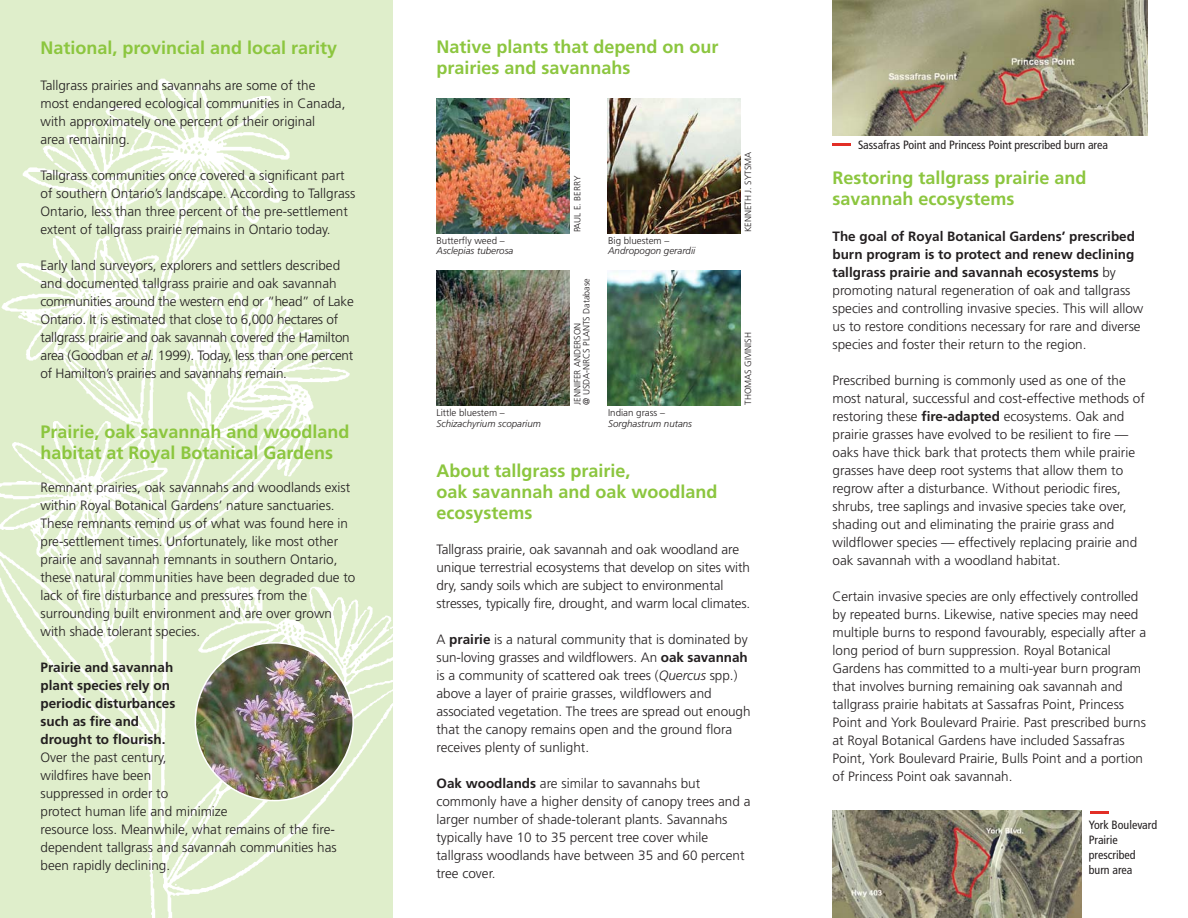
<style>
.page{position:relative;width:1188px;height:918px;background:#fff}
.page>*{position:absolute;margin:0;border:0;box-sizing:border-box;transform-origin:0 0}
.t1{font:700 18px/21px "Frutiger";color:#8cc63f}
.t2{font:300 13.5px/18px "Frutiger";color:#231f20}
.t3{font:700 13.5px/18px "Frutiger";color:#231f20}
.t4{font:condensed 12px/15px "Frutiger";color:#231f20}
.t5{font:italic 300 9.75px "Frutiger";color:#231f20}
.t6{font:300 9.75px "Frutiger";color:#231f20}
.t7{font:300 9px/9px "Frutiger";color:#231f20}
.s1{font-style:italic}
.s2{font-weight:700}
</style>
<div class="page">
<div style="left:0;top:0;width:393px;height:918px;background:#dfeecb"></div>
<img style="left:0;top:78px;width:393px;height:840px">
<img style="left:832px;top:810px;width:250px;height:108px">
<img style="left:195px;top:642px;width:159px;height:159px">
<img style="left:436px;top:98px;width:134px;height:135px">
<img style="left:608px;top:98px;width:133px;height:135px">
<img style="left:436px;top:271px;width:134px;height:135px">
<img style="left:608px;top:271px;width:133px;height:135px">
<svg style="left:1090px;top:811px;width:18px;height:2px"></svg>
<img style="left:832px;top:0;width:316px;height:136px">
<hr style="left:832px;top:143px;width:19px;height:3px;background:#e22e26">
<h1 class="t1" style="left:40px;top:39px;width:298px">National, provincial and local rarity</h1>
<p class="t2" style="left:40px;top:77px;width:306px">Tallgrass prairies and savannahs are some of the most endangered ecological communities in Canada, with approximately one percent of their original<br>area remaining.</p>
<p class="t2" style="left:40px;top:167px;width:316px">Tallgrass communities once covered a significant part of southern Ontario’s landscape. According to Tallgrass Ontario, less than three percent of the pre-settlement extent of tallgrass prairie remains in Ontario today.</p>
<p class="t2" style="left:40px;top:257px;width:315px">Early land surveyors, explorers and settlers described and documented tallgrass prairie and oak savannah communities around the western end or “head” of Lake Ontario. It is estimated that close to 6,000 hectares of tallgrass prairie and oak savannah covered the Hamilton area (Goodban <span class="s1">et al.</span> 1999). Today, less than one percent of Hamilton’s prairies and savannahs remain.</p>
<h1 class="t1" style="left:40px;top:423px;width:311px">Prairie, oak savannah and woodland habitat at Royal Botanical Gardens</h1>
<p class="t2" style="left:40px;top:479px;width:316px">Remnant prairies, oak savannahs and woodlands exist within Royal Botanical Gardens’ nature sanctuaries.<br>These remnants remind us of what was found here in pre-settlement times. Unfortunately, like most other prairie and savannah remnants in southern Ontario, these natural communities have been degraded due to lack of fire disturbance and pressures from the surrounding built environment and are over grown with shade tolerant species.</p>
<p class="t3" style="left:40px;top:659px;width:136px">Prairie and savannah plant species rely on periodic disturbances such as fire and drought to flourish.</p>
<p class="t2" style="left:40px;top:749px;width:298px">Over the past century,<br>wildfires have been<br>suppressed in order to<br>protect human life and minimize<br>resource loss. Meanwhile, what remains of the fire&shy;dependent tallgrass and savannah communities has been rapidly declining.</p>
<h1 class="t1" style="left:436px;top:37px;width:284px">Native plants that depend on our prairies and savannahs</h1>
<p class="t6" style="left:436px;top:236px;width:70px">Butterfly weed –</p>
<p class="t5" style="left:436px;top:247px;width:78px">Asclepias tuberosa</p>
<p class="t6" style="left:436px;top:409px;width:70px">Little bluestem –</p>
<p class="t5" style="left:436px;top:419px;width:106px">Schizachyrium scoparium</p>
<p class="t7" style="left:574px;top:232px;width:58px;rotate:-90deg">PAUL E. BERRY</p>
<p class="t7" style="left:574px;top:405px;width:128px;rotate:-90deg">JENNIFER ANDERSON<br>@ USDA-NRCS PLANTS Database</p>
<p class="t6" style="left:608px;top:236px;width:63px">Big bluestem –</p>
<p class="t5" style="left:608px;top:247px;width:89px">Andropogon gerardii</p>
<p class="t6" style="left:608px;top:409px;width:58px">Indian grass –</p>
<p class="t5" style="left:608px;top:419px;width:85px">Sorghastrum nutans</p>
<p class="t7" style="left:744px;top:232px;width:82px;rotate:-90deg">KENNETH J. SYTSMA</p>
<p class="t7" style="left:744px;top:405px;width:74px;rotate:-90deg">THOMAS GIVINISH</p>
<h1 class="t1" style="left:436px;top:462px;width:283px">About tallgrass prairie,<br>oak savannah and oak woodland ecosystems</h1>
<p class="t2" style="left:436px;top:541px;width:315px">Tallgrass prairie, oak savannah and oak woodland are unique terrestrial ecosystems that develop on sites with dry, sandy soils which are subject to environmental stresses, typically fire, drought, and warm local climates.</p>
<p class="t2" style="left:436px;top:631px;width:316px">A <span class="s2">prairie</span> is a natural community that is dominated by sun-loving grasses and wildflowers. An <span class="s2">oak savannah </span>is a community of scattered oak trees (<span class="s1">Quercus</span> spp.) above a layer of prairie grasses, wildflowers and associated vegetation. The trees are spread out enough that the canopy remains open and the ground flora receives plenty of sunlight.</p>
<p class="t2" style="left:436px;top:775px;width:315px"><span class="s2">Oak woodlands</span> are similar to savannahs but commonly have a higher density of canopy trees and a larger number of shade-tolerant plants. Savannahs typically have 10 to 35 percent tree cover while tallgrass woodlands have between 35 and 60 percent tree cover.</p>
<p class="t4" style="left:858px;top:139px;width:252px">Sassafras Point and Princess Point prescribed burn area</p>
<h1 class="t1" style="left:832px;top:168px;width:255px">Restoring tallgrass prairie and savannah ecosystems</h1>
<p class="t2" style="left:832px;top:228px;width:312px"><span class="s2">The goal of Royal Botanical Gardens’ prescribed burn program is to protect and renew declining tallgrass prairie and savannah ecosystems</span> by promoting natural regeneration of oak and tallgrass species and controlling invasive species. This will allow us to restore conditions necessary for rare and diverse species and foster their return to the region.</p>
<p class="t2" style="left:832px;top:372px;width:314px">Prescribed burning is commonly used as one of the most natural, successful and cost-effective methods of restoring these <span class="s2">fire-adapted</span> ecosystems. Oak and prairie grasses have evolved to be resilient to fire — oaks have thick bark that protects them while prairie grasses have deep root systems that allow them to regrow after a disturbance. Without periodic fires, shrubs, tree saplings and invasive species take over, shading out and eliminating the prairie grass and wildflower species — effectively replacing prairie and oak savannah with a woodland habitat.</p>
<p class="t2" style="left:832px;top:588px;width:315px">Certain invasive species are only effectively controlled by repeated burns. Likewise, native species may need multiple burns to respond favourably, especially after a long period of burn suppression. Royal Botanical Gardens has committed to a multi-year burn program that involves burning remaining oak savannah and tallgrass prairie habitats at Sassafras Point, Princess Point and York Boulevard Prairie. Past prescribed burns at Royal Botanical Gardens have included Sassafras Point, York Boulevard Prairie, Bulls Point and a portion of Princess Point oak savannah.</p>
<p class="t4" style="left:1089px;top:818px;width:70px">York Boulevard<br>Prairie prescribed burn area</p>
</div>
